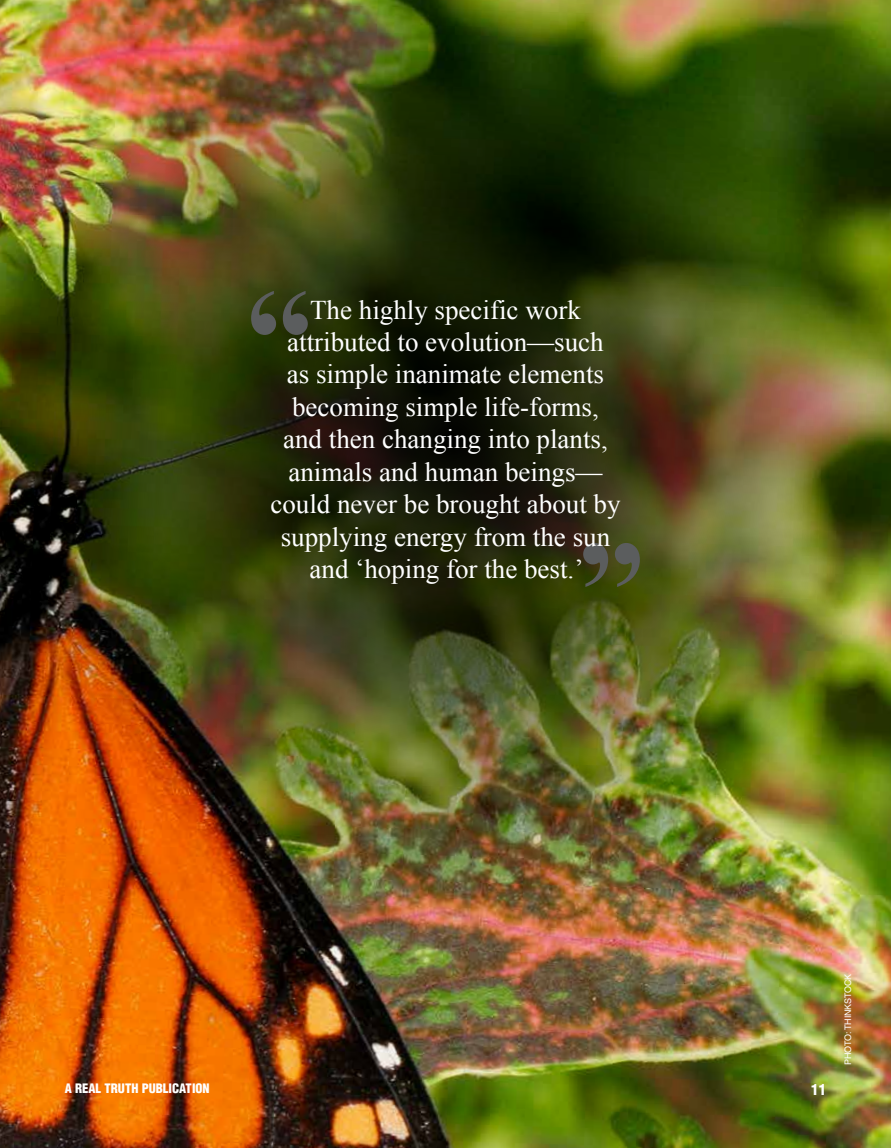
<style>
.page{position:relative;width:891px;height:1148px;background:#fff}
.page>*{position:absolute;margin:0;border:0;box-sizing:border-box;transform-origin:0 0}
.t1{font:700 135px "Times New Roman";color:#5b5d5e}
.t2{font:27px/32.4px "Times New Roman";color:#fff;text-align:center}
.t3{font:900 condensed 15px "Helvetica";color:#fff}
.t4{font:900 condensed 12.75px "Helvetica";color:#fff}
.t5{font:9px "Helvetica";letter-spacing:-.01em;color:#fff}
</style>
<div class="page">
<img style="left:0;top:891px;width:891px;height:257px">
<img style="left:0;top:0;width:891px;height:891px">
<h1 class="t1" style="left:246px;top:240px;width:69px">“</h1>
<p class="t2" style="left:270px;top:292px;width:352px">The highly specific work attributed to evolution—such<br>as simple inanimate elements becoming simple life-forms, and then changing into plants, animals and human beings— could never be brought about by supplying energy from the sun and ‘hoping for the best.’</p>
<h1 class="t1" style="left:645px;top:638px;width:69px;rotate:-180deg">“</h1>
<p class="t4" style="left:65px;top:1080px;width:146px">A REAL TRUTH PUBLICATION</p>
<p class="t3" style="left:811px;top:1080px;width:16px">11</p>
<p class="t5" style="left:843px;top:1065px;width:93px;rotate:-90deg">PHOTO: THINKSTOCK</p>
</div>
